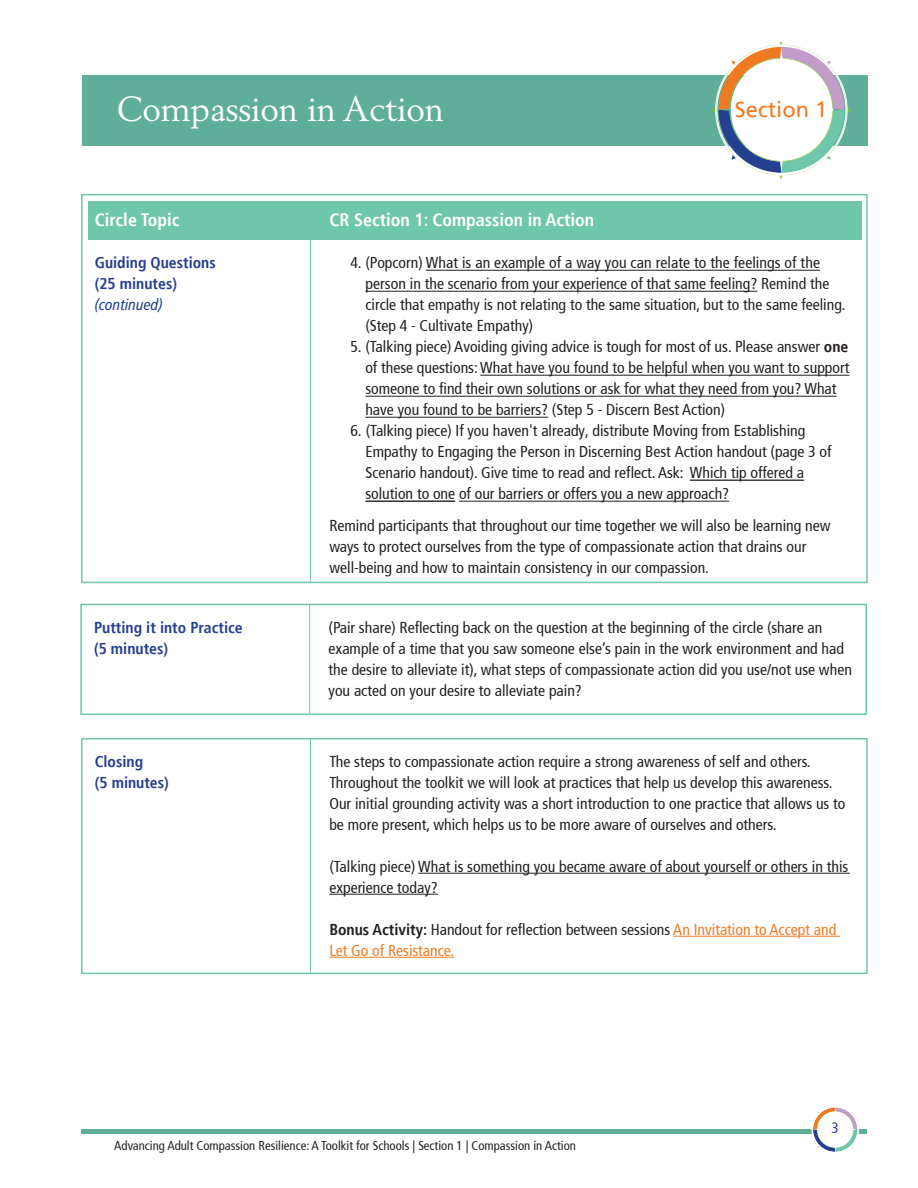
<style>
.page{position:relative;width:918px;height:1188px;background:#fff}
.page>*{position:absolute;margin:0;border:0;box-sizing:border-box;transform-origin:0 0}
.t1{font:34.5px "Berling";letter-spacing:-.005em;color:#fff}
.t2{font:21.9px "Frutiger";color:#f07a22}
.t3{font:700 condensed 18px "Frutiger";color:#fff}
.number_indent{font:condensed 15.75px/21px "Frutiger";color:#231f20}
.t4{font:condensed 15.75px/21px "Frutiger";color:#f07a22}
.t5{font:700 condensed 15.75px "Frutiger";color:#253f8e}
.t6{font:italic condensed 15.75px "Frutiger LT Pro";color:#234190}
.t7{font:condensed 15px "Frutiger";color:#234190}
.t8{font:condensed 12.75px "Frutiger";color:#231f20}
.s1{font-weight:700}
.s2{font-weight:700;color:#231f20}
.s3{color:#231f20}
</style>
<div class="page">
<hr style="left:82px;top:1130px;width:785px;height:4px;background:#5fae9a">
<div style="left:82px;top:75px;width:786px;height:71px;background:#5fae9a"></div>
<svg style="left:711px;top:41px;width:140px;height:138px"></svg>
<div style="left:81px;top:194px;width:787px;height:389px;border:2px solid #6ec6ab"></div>
<hr style="left:310px;top:211px;width:1px;height:372px;background:#6ec6ab">
<div style="left:88px;top:201px;width:774px;height:39px;background:#6ec6ab"></div>
<svg style="left:810px;top:1107px;width:50px;height:45px"></svg>
<div style="left:80px;top:604px;width:787px;height:111px;border:2px solid #6ec6ab"></div>
<hr style="left:309px;top:604px;width:1px;height:110px;background:#6ec6ab">
<div style="left:81px;top:738px;width:787px;height:236px;border:2px solid #6ec6ab"></div>
<hr style="left:310px;top:738px;width:1px;height:236px;background:#6ec6ab">
<hr style="left:418px;top:873px;width:432px;height:1px;background:#231f20">
<hr style="left:329px;top:894px;width:109px;height:1px;background:#231f20">
<hr style="left:673px;top:936px;width:167px;height:1px;background:#f07a22">
<hr style="left:329px;top:957px;width:125px;height:1px;background:#f07a22">
<hr style="left:426px;top:270px;width:394px;height:1px;background:#231f20">
<hr style="left:365px;top:291px;width:392px;height:1px;background:#231f20">
<hr style="left:480px;top:375px;width:369px;height:1px;background:#231f20">
<hr style="left:365px;top:396px;width:472px;height:1px;background:#231f20">
<hr style="left:365px;top:417px;width:183px;height:1px;background:#231f20">
<hr style="left:690px;top:480px;width:114px;height:1px;background:#231f20">
<hr style="left:365px;top:501px;width:90px;height:1px;background:#231f20">
<hr style="left:459px;top:501px;width:270px;height:1px;background:#231f20">
<p class="t1" style="left:116px;top:88px;width:329px">Compassion in Action</p>
<p class="t2" style="left:735px;top:99px;width:94px">Section 1</p>
<p class="t3" style="left:95px;top:212px;width:86px">Circle Topic</p>
<p class="t5" style="left:95px;top:255px;width:123px">Guiding Questions</p>
<p class="t5" style="left:95px;top:276px;width:84px">(25 minutes)</p>
<p class="t6" style="left:95px;top:295px;width:69px">(continued)</p>
<p class="t3" style="left:329px;top:212px;width:266px">CR Section 1: Compassion in Action</p>
<p class="number_indent" style="left:365px;top:252px;width:482px;text-indent:-15px">4. (Popcorn) What is an example of a way you can relate to the feelings of the person in the scenario from your experience of that same feeling? Remind the circle that empathy is not relating to the same situation, but to the same feeling. (Step 4 - Cultivate Empathy)</p>
<p class="number_indent" style="left:365px;top:336px;width:486px;text-indent:-15px">5. (Talking piece) Avoiding giving advice is tough for most of us. Please answer <span class="s1">one </span>of these questions: What have you found to be helpful when you want to support someone to find their own solutions or ask for what they need from you? What have you found to be barriers? (Step 5 - Discern Best Action)</p>
<p class="number_indent" style="left:365px;top:420px;width:468px;text-indent:-15px">6. (Talking piece) If you haven't already, distribute Moving from Establishing Empathy to Engaging the Person in Discerning Best Action handout (page 3 of Scenario handout). Give time to read and reflect. Ask: Which tip offered a solution to one of our barriers or offers you a new approach?</p>
<p class="number_indent" style="left:329px;top:517px;width:503px">Remind participants that throughout our time together we will also be learning new ways to protect ourselves from the type of compassionate action that drains our well-being and how to maintain consistency in our compassion.</p>
<p class="t5" style="left:94px;top:620px;width:150px">Putting it into Practice</p>
<p class="t5" style="left:94px;top:641px;width:76px">(5 minutes)</p>
<p class="number_indent" style="left:329px;top:618px;width:495px">(Pair share) Reflecting back on the question at the beginning of the circle (share an</p>
<p class="number_indent" style="left:329px;top:639px;width:525px">example of a time that you saw someone else’s pain in the work environment and had the desire to alleviate it), what steps of compassionate action did you use/not use when you acted on your desire to alleviate pain?</p>
<p class="t5" style="left:95px;top:755px;width:50px">Closing</p>
<p class="t5" style="left:95px;top:776px;width:76px">(5 minutes)</p>
<p class="number_indent" style="left:329px;top:752px;width:518px">The steps to compassionate action require a strong awareness of self and others.<br>Throughout the toolkit we will look at practices that help us develop this awareness.<br>Our initial grounding activity was a short introduction to one practice that allows us to be more present, which helps us to be more aware of ourselves and others.</p>
<p class="number_indent" style="left:329px;top:857px;width:520px">(Talking piece) What is something you became aware of about yourself or others in this experience today?</p>
<p class="t4" style="left:329px;top:920px;width:508px"><span class="s2">Bonus Activity:</span> <span class="s3">Handout for reflection between sessions</span> An Invitation to Accept and<br>Let Go of Resistance.</p>
<p class="t7" style="left:832px;top:1122px;width:9px">3</p>
<p class="t8" style="left:114px;top:1140px;width:463px">Advancing Adult Compassion Resilience: A Toolkit for Schools | Section 1 | Compassion in Action</p>
</div>
